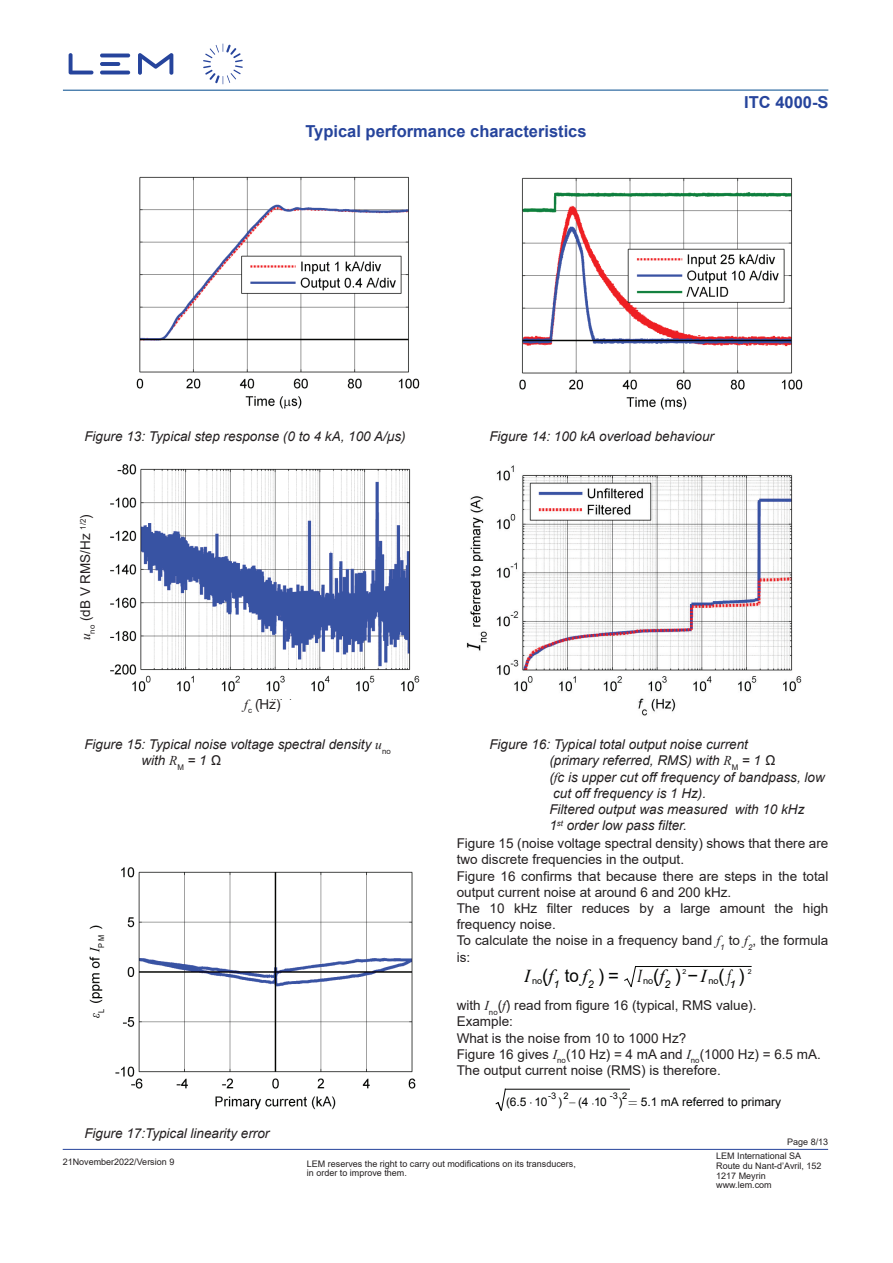
<style>
.page{position:relative;width:893px;height:1263px;background:#fff}
.page>*{position:absolute;margin:0;border:0;box-sizing:border-box;transform-origin:0 0}
.t1{font:18.15px "Arial";color:#040503}
.t2{font:italic 18.15px "Times New Roman";color:#040503;scale:.72 1}
.t3{font:italic 18.15px "Times New Roman";color:#040503}
.t4{font:700 16.5px "Arial";color:#26449c}
.t5{font:italic 13.65px "Times New Roman";color:#050504;scale:.92 1}
.t6{font:13.5px/16.2px "Arial";color:#231f20}
.t7{font:italic 13.5px/16.2px "Arial";color:#231f20}
.t8{font:11.85px "Arial";color:#040504}
.t9{font:italic 10.65px "Arial";color:#040503}
.t10{font:9.15px "Arial";color:#040504}
.t11{font:9px/9.8px "Arial";color:#231f20}
.t12{font:7.95px "Arial";color:#050504;scale:.92 1}
.t13{font:6.75px "Arial";color:#040503}
.s1{font-family:"Times New Roman";font-style:italic}
.s2{font-family:"Times New Roman"}
.s3{font-family:"Arial";font-style:normal}
</style>
<div class="page">
<hr style="left:63px;top:90px;width:765px;height:1px;background:#004a8d">
<svg style="left:69px;top:53px;width:104px;height:22px"></svg>
<svg style="left:203px;top:44px;width:40px;height:40px"></svg>
<hr style="left:63px;top:1149px;width:765px;height:1px;background:#26449c">
<img style="left:136px;top:176px;width:284px;height:233px">
<img style="left:519px;top:177px;width:284px;height:233px">
<img style="left:466px;top:465px;width:336px;height:251px">
<img style="left:110px;top:464px;width:310px;height:228px">
<img style="left:89px;top:867px;width:327px;height:243px">
<div style="left:88px;top:1007px;width:20px;height:18px;background:#fff"></div>
<div style="left:85px;top:930px;width:23px;height:23px;background:#fff"></div>
<svg style="left:495px;top:1088px;width:11px;height:23px"></svg>
<hr style="left:505px;top:1089px;width:124px;height:1px;background:#040504">
<svg style="left:624px;top:967px;width:12px;height:20px"></svg>
<hr style="left:635px;top:966px;width:116px;height:1px;background:#040503">
<p class="t4" style="left:305px;top:120px;width:283px">Typical performance characteristics</p>
<p class="t4" style="left:744px;top:90px;width:86px">ITC 4000-S</p>
<p class="t7" style="left:84px;top:429px;width:323px">Figure 13: Typical step response (0 to 4 kA, 100 A/µs)</p>
<p class="t7" style="left:489px;top:429px;width:226px">Figure 14: 100 kA overload behaviour</p>
<p class="t6" style="left:77px;top:640px;width:128px;rotate:-90deg"><span class="s1">u</span><sub>no</sub> (dB V RMS/Hz <sup>1/2</sup>)</p>
<p class="t6" style="left:244px;top:696px;width:38px"><span class="s1">f</span><sub>c</sub> (Hz)</p>
<p class="t7" style="left:84px;top:737px;width:308px">Figure 15: Typical noise voltage spectral density <span class="s2">u</span><sub>no</sub></p>
<p class="t7" style="left:489px;top:737px;width:260px">Figure 16: Typical total output noise current</p>
<p class="t7" style="left:141px;top:753px;width:81px">with <span class="s2">R</span><sub>M</sub> = 1 Ω</p>
<p class="t7" style="left:549px;top:753px;width:277px">(primary referred, RMS) with <span class="s2">R</span><sub>M</sub> = 1 Ω<br>(<span class="s2">f</span>c is upper cut off frequency of bandpass, low cut off frequency is 1 Hz).<br>Filtered output was measured with 10 kHz<br>1<sup>st</sup> order low pass filter.</p>
<p class="t12" style="left:96px;top:952px;width:20px;rotate:-90deg"><sup>I</sup>P M</p>
<p class="t5" style="left:86px;top:1018px;width:11px;rotate:-90deg">ε<sub>L</sub></p>
<p class="t7" style="left:84px;top:1125px;width:187px">Figure 17:Typical linearity error</p>
<p class="t6" style="left:457px;top:835px;width:373px">Figure 15 (noise voltage spectral density) shows that there are two discrete frequencies in the output.<br>Figure 16 confirms that because there are steps in the total output current noise at around 6 and 200 kHz.<br>The 10 kHz filter reduces by a large amount the high frequency noise.<br>To calculate the noise in a frequency band <span class="s1">f</span><sub>1</sub> to <span class="s1">f</span><sub>2</sub>, the formula is:</p>
<p class="t6" style="left:457px;top:997px;width:366px">with <span class="s1">I</span><sub>no</sub>(<span class="s1">f</span>) read from figure 16 (typical, RMS value).<br>Example:<br>What is the noise from 10 to 1000 Hz?<br>Figure 16 gives <span class="s1">I</span><sub>no</sub>(10 Hz) = 4 mA and <span class="s1">I</span><sub>no</sub>(1000 Hz) = 6.5 mA.<br>The output current noise (RMS) is therefore.</p>
<h1 class="t1" style="left:524px;top:963px;width:96px"><span class="s1">I</span> <sub>no</sub>(<span class="s1">f</span> to ) =</h1>
<h1 class="t2" style="left:637px;top:963px;width:39px">I <sub>no</sub><span class="s3">(</span>f</h1>
<h1 class="t1" style="left:675px;top:963px;width:72px">) −<span class="s1">I</span> <sub>no</sub>(<span class="s1">f</span><sub>1</sub> )</h1>
<p class="t13" style="left:682px;top:967px;width:5px">2</p>
<p class="t13" style="left:748px;top:967px;width:5px">2</p>
<h1 class="t3" style="left:583px;top:963px;width:7px">f</h1>
<p class="t9" style="left:553px;top:977px;width:7px">1</p>
<p class="t9" style="left:588px;top:977px;width:7px">2</p>
<p class="t9" style="left:664px;top:977px;width:7px">2</p>
<p class="t10" style="left:548px;top:1090px;width:22px">-3 2</p>
<p class="t10" style="left:610px;top:1090px;width:19px">-3 2</p>
<p class="t8" style="left:506px;top:1094px;width:43px">(6.5 ⋅ 10</p>
<p class="t8" style="left:569px;top:1094px;width:213px">− (4 ⋅10 ) −− 5.1 mA referred to primary</p>
<p class="t8" style="left:558px;top:1094px;width:6px">)</p>
<p class="t11" style="left:787px;top:1137px;width:43px">Page 8/13</p>
<p class="t11" style="left:63px;top:1156px;width:113px">21November2022/Version 9</p>
<p class="t11" style="left:716px;top:1151px;width:107px">LEM International SA<br>Route du Nant-d’Avril, 152<br>1217 Meyrin www.lem.com</p>
<p class="t11" style="left:307px;top:1158px;width:271px">LEM reserves the right to carry out modifications on its transducers, in order to improve them.</p>
</div>
